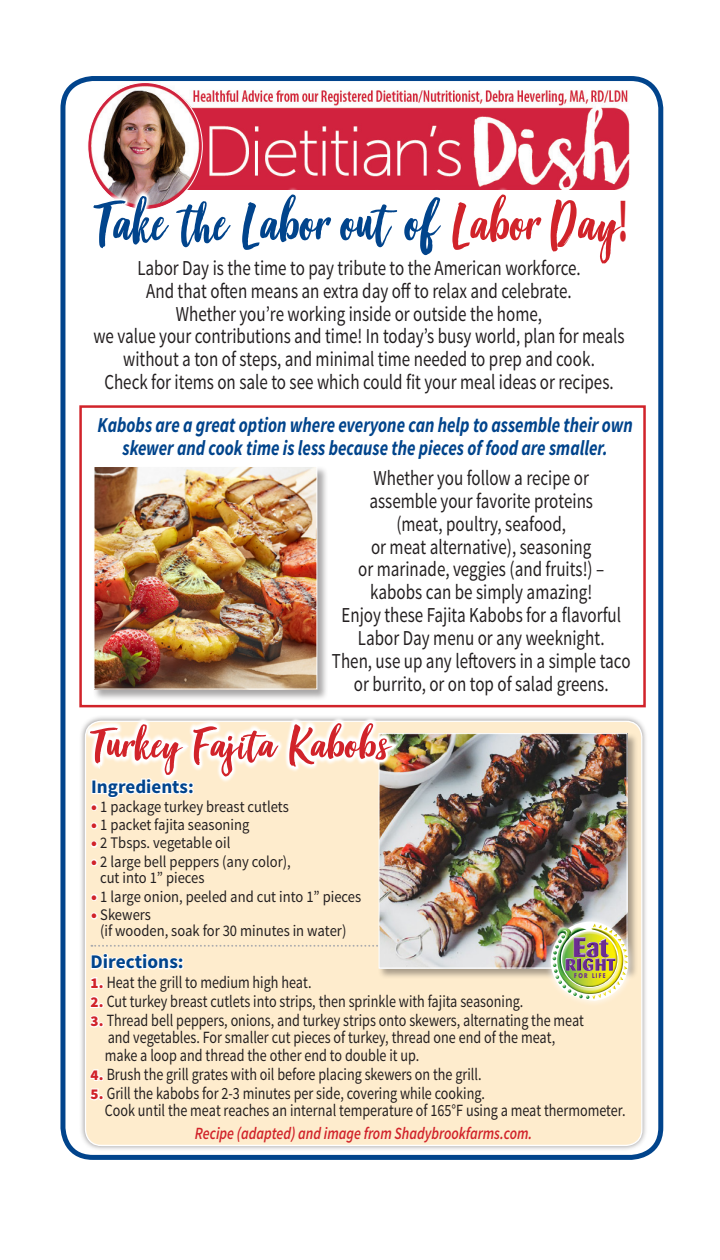
<style>
.page{position:relative;width:720px;height:1260px;background:#fff}
.page>*{position:absolute;margin:0;border:0;box-sizing:border-box;transform-origin:0 0}
.t1{font:60px "Good Vibes";color:#01448c}
.t2{font:45px "Good Vibes";color:#d1232a;scale:1.12 1}
.t3{font:21.25px "Source Sans Pro";color:#231f20;scale:.8 1}
.t4{font:italic 700 21.25px/23px "Source Sans Pro";color:#01448c;text-align:center;scale:.8 1}
.t5{font:700 19.25px "Source Sans Pro";color:#01448c}
.t6{font:700 19px "Source Sans Pro";color:#01448c}
.t7{font:17.25px "Source Sans Pro";color:#231f20;scale:.82 1}
.t8{font:italic 600 17.25px "Source Sans Pro";color:#d1232a;scale:.82 1}
.t9{font:16.25px "Source Sans Pro";color:#231f20;scale:.9 1}
.t10{font:700 6.5px "Futura";letter-spacing:.26em;color:#6c2c91;scale:.79 1}
.s1{color:#d1232a}
.s2{font-family:"Source Sans Pro";font-weight:700;color:#d1232a}
.s3{font-weight:900;color:#d1232a}
.s4{font-weight:900;font-size:15px;color:#d1232a}
</style>
<div class="page">
<img style="left:202px;top:76px;width:452px;height:111px">
<div style="left:60px;top:76px;width:603px;height:1084px;border:5px solid #01448c;border-radius:30px"></div>
<img style="left:88px;top:84px;width:114px;height:84px">
<img style="left:92px;top:125px;width:141px;height:84px">
<svg style="left:240px;top:167px;width:203px;height:23px;background:#d4364f"></svg>
<svg style="left:450px;top:167px;width:174px;height:23px"></svg>
<div style="left:79px;top:715px;width:570px;height:437px;background:#231f20;opacity:.51"></div>
<div style="left:85px;top:721px;width:557px;height:424px;background:#feeccd;border-radius:16px"></div>
<div style="left:378px;top:733px;width:261px;height:247px;background:#231f20;opacity:.39"></div>
<img style="left:381px;top:735px;width:244px;height:189px">
<svg style="left:544px;top:915px;width:91px;height:65px"></svg>
<img style="left:551px;top:922px;width:77px;height:2px">
<img style="left:90px;top:924px;width:538px;height:104px">
<svg style="left:90px;top:1069px;width:14px;height:32px"></svg>
<div style="left:91px;top:859px;width:7px;height:7px;border:2px solid #fff;border-radius:50%"></div>
<div style="left:91px;top:894px;width:7px;height:7px;border:2px solid #fff;border-radius:50%"></div>
<div style="left:91px;top:912px;width:7px;height:7px;border:2px solid #fff;border-radius:50%"></div>
<svg style="left:87px;top:707px;width:309px;height:143px"></svg>
<div style="left:79px;top:405px;width:567px;height:302px;background:#fff;border:2px solid #d1232a"></div>
<div style="left:93px;top:466px;width:235px;height:235px;background:#231f20;opacity:.39"></div>
<img style="left:96px;top:468px;width:219px;height:219px">
<div style="left:94px;top:466px;width:223px;height:223px;border:1px solid #fff"></div>
<p class="t1" style="left:95px;top:194px;width:534px">Take the Labor out of <span class="s1">Labor Day</span><span class="s2">!</span></p>
<p class="t3" style="left:137px;top:255px;width:556px">Labor Day is the time to pay tribute to the American workforce.</p>
<p class="t3" style="left:146px;top:277px;width:533px">And that often means an extra day off to relax and celebrate.</p>
<p class="t3" style="left:176px;top:300px;width:459px">Whether you’re working inside or outside the home,</p>
<p class="t3" style="left:94px;top:323px;width:665px">we value your contributions and time! In today’s busy world, plan for meals</p>
<p class="t3" style="left:123px;top:346px;width:591px">without a ton of steps, and minimal time needed to prep and cook.</p>
<p class="t3" style="left:104px;top:369px;width:638px">Check for items on sale to see which could fit your meal ideas or recipes.</p>
<p class="t4" style="left:98px;top:414px;width:671px">Kabobs are a great option where everyone can help to assemble their own skewer and cook time is less because the pieces of food are smaller.</p>
<p class="t3" style="left:374px;top:465px;width:271px">Whether you follow a recipe or</p>
<p class="t3" style="left:369px;top:488px;width:281px">assemble your favorite proteins</p>
<p class="t3" style="left:396px;top:510px;width:214px">(meat, poultry, seafood,</p>
<p class="t3" style="left:371px;top:533px;width:277px">or meat alternative), seasoning</p>
<p class="t3" style="left:358px;top:556px;width:309px">or marinade, veggies (and fruits!) –</p>
<p class="t3" style="left:370px;top:579px;width:279px">kabobs can be simply amazing!</p>
<p class="t3" style="left:342px;top:602px;width:351px">Enjoy these Fajita Kabobs for a flavorful</p>
<p class="t3" style="left:358px;top:625px;width:310px">Labor Day menu or any weeknight.</p>
<p class="t3" style="left:332px;top:648px;width:375px">Then, use up any leftovers in a simple taco</p>
<p class="t3" style="left:354px;top:671px;width:320px">or burrito, or on top of salad greens.</p>
<p class="t2" style="left:92px;top:723px;width:268px">Turkey Fajita Kabobs</p>
<p class="t6" style="left:91px;top:775px;width:104px">Ingredients:</p>
<p class="t9" style="left:91px;top:796px;width:221px"><span class="s3">•</span> 1 package turkey breast cutlets</p>
<p class="t9" style="left:91px;top:815px;width:177px"><span class="s3">•</span> 1 packet fajita seasoning</p>
<p class="t9" style="left:91px;top:833px;width:156px"><span class="s3">•</span> 2 Tbsps. vegetable oil</p>
<p class="t9" style="left:91px;top:852px;width:223px"><span class="s3">•</span> 2 large bell peppers (any color),</p>
<p class="t9" style="left:100px;top:868px;width:118px">cut into 1” pieces</p>
<p class="t9" style="left:91px;top:886px;width:302px"><span class="s3">•</span> 1 large onion, peeled and cut into 1” pieces</p>
<p class="t9" style="left:91px;top:905px;width:68px"><span class="s3">•</span> Skewers</p>
<p class="t9" style="left:100px;top:921px;width:275px">(if wooden, soak for 30 minutes in water)</p>
<p class="t5" style="left:91px;top:950px;width:95px">Directions:</p>
<p class="t7" style="left:91px;top:971px;width:271px"><span class="s4">1.</span> Heat the grill to medium high heat.</p>
<p class="t7" style="left:91px;top:991px;width:529px"><span class="s4">2.</span> Cut turkey breast cutlets into strips, then sprinkle with fajita seasoning.</p>
<p class="t7" style="left:91px;top:1010px;width:603px"><span class="s4">3.</span> Thread bell peppers, onions, and turkey strips onto skewers, alternating the meat</p>
<p class="t7" style="left:108px;top:1027px;width:547px">and vegetables. For smaller cut pieces of turkey, thread one end of the meat,</p>
<p class="t7" style="left:105px;top:1044px;width:385px">make a loop and thread the other end to double it up.</p>
<p class="t7" style="left:91px;top:1063px;width:478px"><span class="s4">4.</span> Brush the grill grates with oil before placing skewers on the grill.</p>
<p class="t7" style="left:91px;top:1083px;width:483px"><span class="s4">5.</span> Grill the kabobs for 2-3 minutes per side, covering while cooking.</p>
<p class="t7" style="left:105px;top:1100px;width:637px">Cook until the meat reaches an internal temperature of 165°F using a meat thermometer.</p>
<p class="t8" style="left:195px;top:1122px;width:413px">Recipe (adapted) and image from Shadybrookfarms.com.</p>
<p class="t10" style="left:574px;top:971px;width:41px">FOR LIFE</p>
</div>
